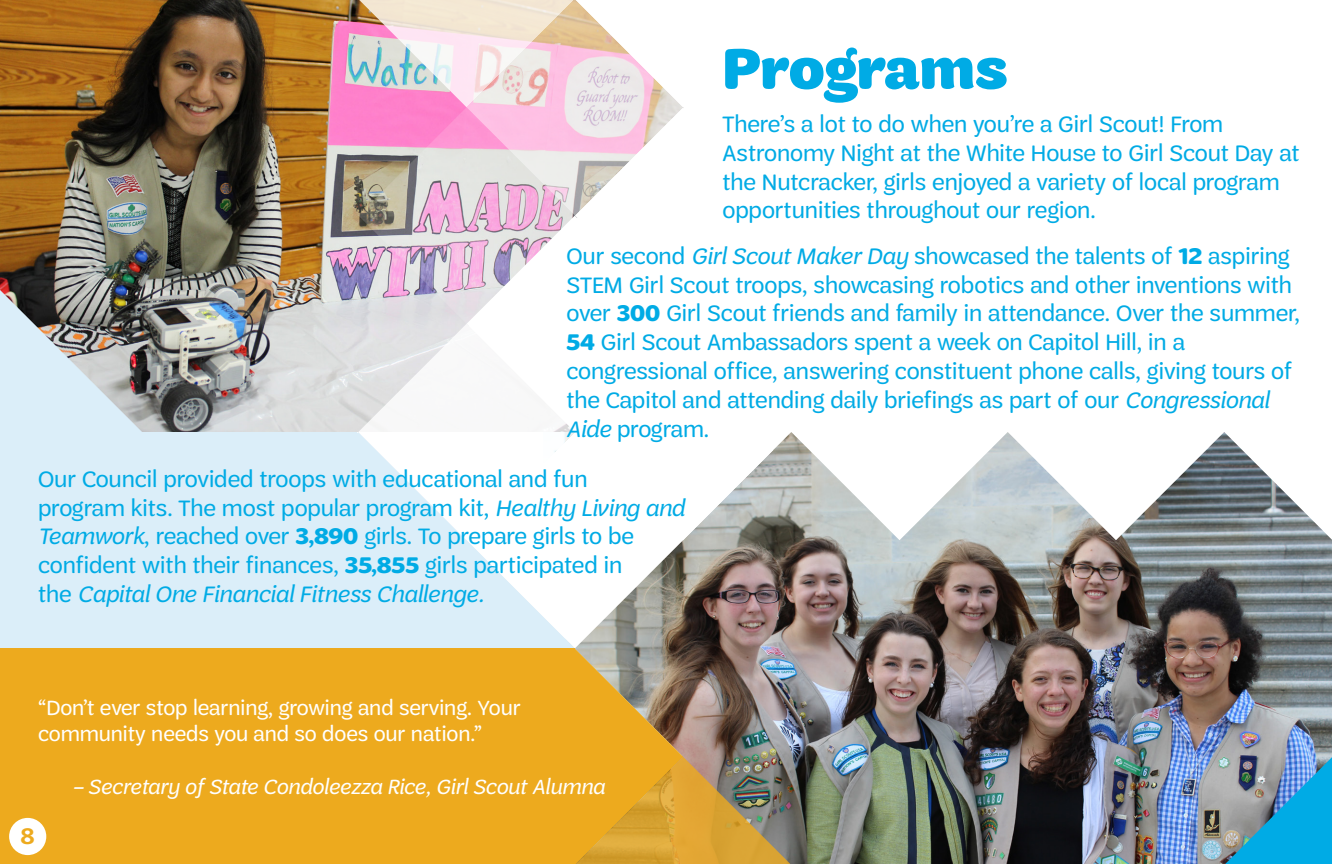
<style>
.page{position:relative;width:1332px;height:864px;background:#fff}
.page>*{position:absolute;margin:0;border:0;box-sizing:border-box;transform-origin:0 0}
.t1{font:900 60px "Trefoil Sans";letter-spacing:-.005em;color:#00abe5}
.t2{font:24px/28.8px "Trefoil Sans";color:#00abe5}
.t3{font:italic 24px "Trefoil Sans";color:#00abe5}
.t4{font:600 24px "Trefoil Sans";color:#edaa1e}
.t5{font:22px "Trefoil Sans";color:#fff}
.t6{font:italic 22px "Trefoil Sans";color:#fff}
.s1{font-style:italic}
.s2{font-weight:700}
.s3{font-style:normal}
</style>
<div class="page">
<img style="left:0;top:0;width:358px;height:290px">
<img style="left:872px;top:540px;width:460px;height:324px">
<svg style="left:872px;top:432px;width:460px;height:108px"></svg>
<img style="left:358px;top:107px;width:216px;height:183px">
<svg style="left:467px;top:107px;width:216px;height:109px"></svg>
<svg style="left:358px;top:0;width:324px;height:107px"></svg>
<img style="left:1225px;top:757px;width:107px;height:107px">
<img style="left:0;top:290px;width:872px;height:574px">
<div style="left:70px;top:432px;width:287px;height:215px;background:#dbeef9"></div>
<div style="left:0;top:649px;width:575px;height:215px;background:#edaa1e"></div>
<div style="left:9px;top:818px;width:37px;height:37px;background:#fff;border-radius:50%"></div>
<p class="t1" style="left:723px;top:35px;width:287px">Programs</p>
<p class="t2" style="left:723px;top:110px;width:502px">There’s a lot to do when you’re a Girl Scout! From</p>
<p class="t2" style="left:723px;top:138px;width:579px">Astronomy Night at the White House to Girl Scout Day at the Nutcracker, girls enjoyed a variety of local program opportunities throughout our region.</p>
<p class="t2" style="left:566px;top:241px;width:735px">Our second <span class="s1">Girl Scout Maker Day</span> showcased the talents of <span class="s2">12</span> aspiring STEM Girl Scout troops, showcasing robotics and other inventions with over <span class="s2">300</span> Girl Scout friends and family in attendance. Over the summer, <span class="s2">54</span> Girl Scout Ambassadors spent a week on Capitol Hill, in a</p>
<p class="t2" style="left:566px;top:357px;width:727px">congressional office, answering constituent phone calls, giving tours of the Capitol and attending daily briefings as part of our <span class="s1">Congressional<br>Aide</span> program.</p>
<p class="t2" style="left:38px;top:465px;width:551px">Our Council provided troops with educational and fun</p>
<p class="t2" style="left:38px;top:493px;width:648px">program kits. The most popular program kit, <span class="s1">Healthy Living and<br>Teamwork</span>, reached over <span class="s2">3,890</span> girls. To prepare girls to be</p>
<p class="t2" style="left:38px;top:551px;width:586px">confident with their finances, <span class="s2">35,855</span> girls participated in</p>
<p class="t3" style="left:38px;top:581px;width:447px"><span class="s3">the</span> Capital One Financial Fitness Challenge.</p>
<p class="t5" style="left:38px;top:696px;width:484px">“Don’t ever stop learning, growing and serving. Your</p>
<p class="t5" style="left:38px;top:722px;width:445px">community needs you and so does our nation.”</p>
<p class="t6" style="left:73px;top:775px;width:533px">– Secretary of State Condoleezza Rice, Girl Scout Alumna</p>
<p class="t4" style="left:21px;top:822px;width:16px">8</p>
</div>
